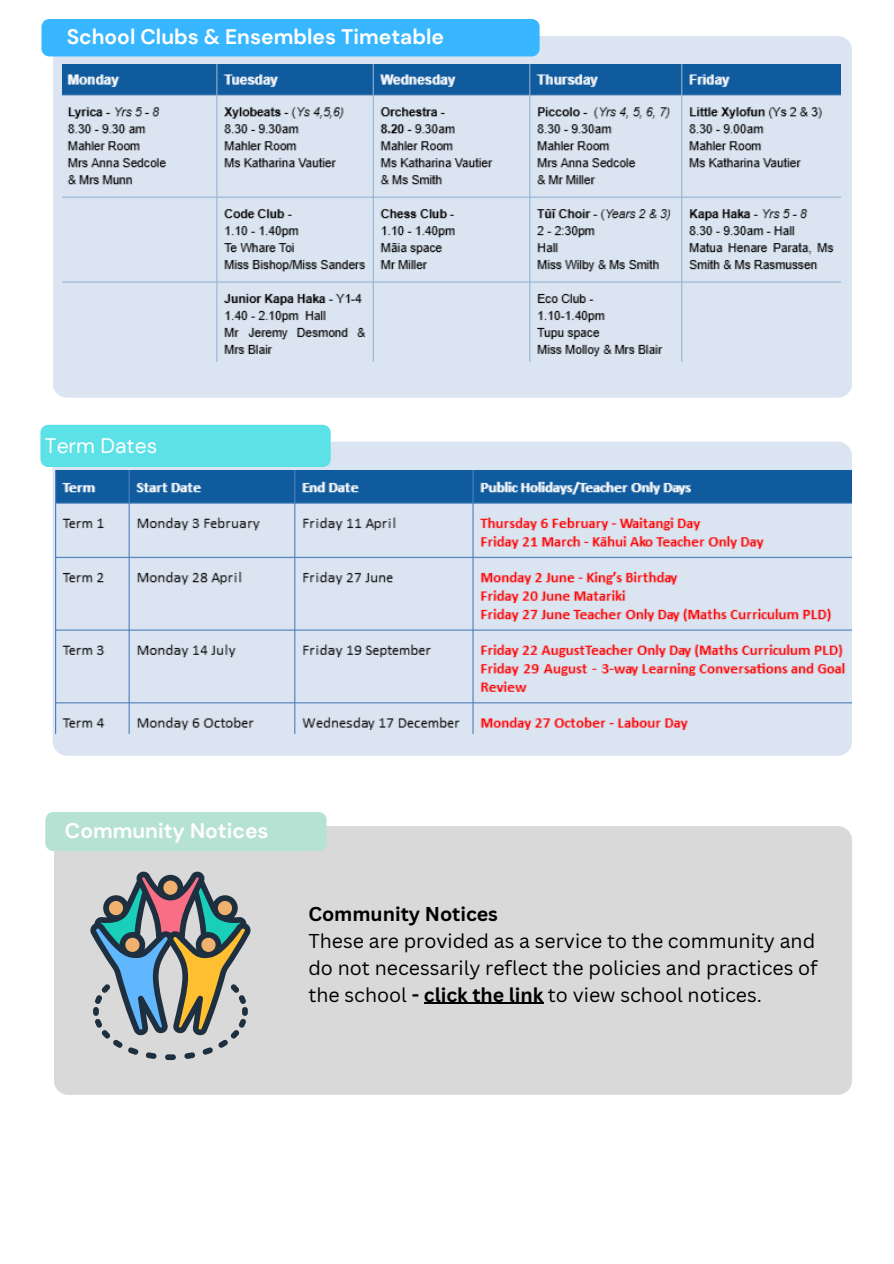
<style>
.page{position:relative;width:894px;height:1264px;background:#fff}
.page>*{position:absolute;margin:0;border:0;box-sizing:border-box;transform-origin:0 0}
.t1{font:700 21px "DM Sans";color:#fff}
.t2{font:21px "DM Sans";color:#fff}
.t3{font:19.5px/27px "Canva Sans";color:#000}
.t4{font:700 19.5px "Canva Sans";color:#000}
.s1{font-weight:700}
</style>
<div class="page">
<div style="left:53px;top:36px;width:798px;height:362px;background:#dbe5f1"></div>
<div style="left:41px;top:19px;width:498px;height:37px;background:#38b6ff"></div>
<img style="left:63px;top:64px;width:777px;height:297px">
<div style="left:53px;top:441px;width:798px;height:314px;background:#dbe5f1"></div>
<div style="left:40px;top:425px;width:290px;height:42px;background:#5ce1e6"></div>
<img style="left:56px;top:470px;width:795px;height:264px">
<div style="left:54px;top:826px;width:797px;height:268px;background:#d9d9d9"></div>
<div style="left:45px;top:812px;width:281px;height:39px;background:#b6e2d3"></div>
<svg style="left:89px;top:869px;width:162px;height:191px;background:#99a19e"></svg>
<hr style="left:424px;top:1002px;width:119px;height:1px;background:#000">
<h1 class="t1" style="left:67px;top:24px;width:379px">School Clubs &amp; Ensembles Timetable</h1>
<h1 class="t2" style="left:45px;top:432px;width:114px">Term Dates</h1>
<h1 class="t1" style="left:65px;top:817px;width:205px">Community Notices</h1>
<h1 class="t4" style="left:308px;top:899px;width:191px">Community Notices</h1>
<p class="t3" style="left:308px;top:926px;width:510px">These are provided as a service to the community and do not necessarily reflect the policies and practices of the school <span class="s1">- click the link</span> to view school notices.</p>
</div>
